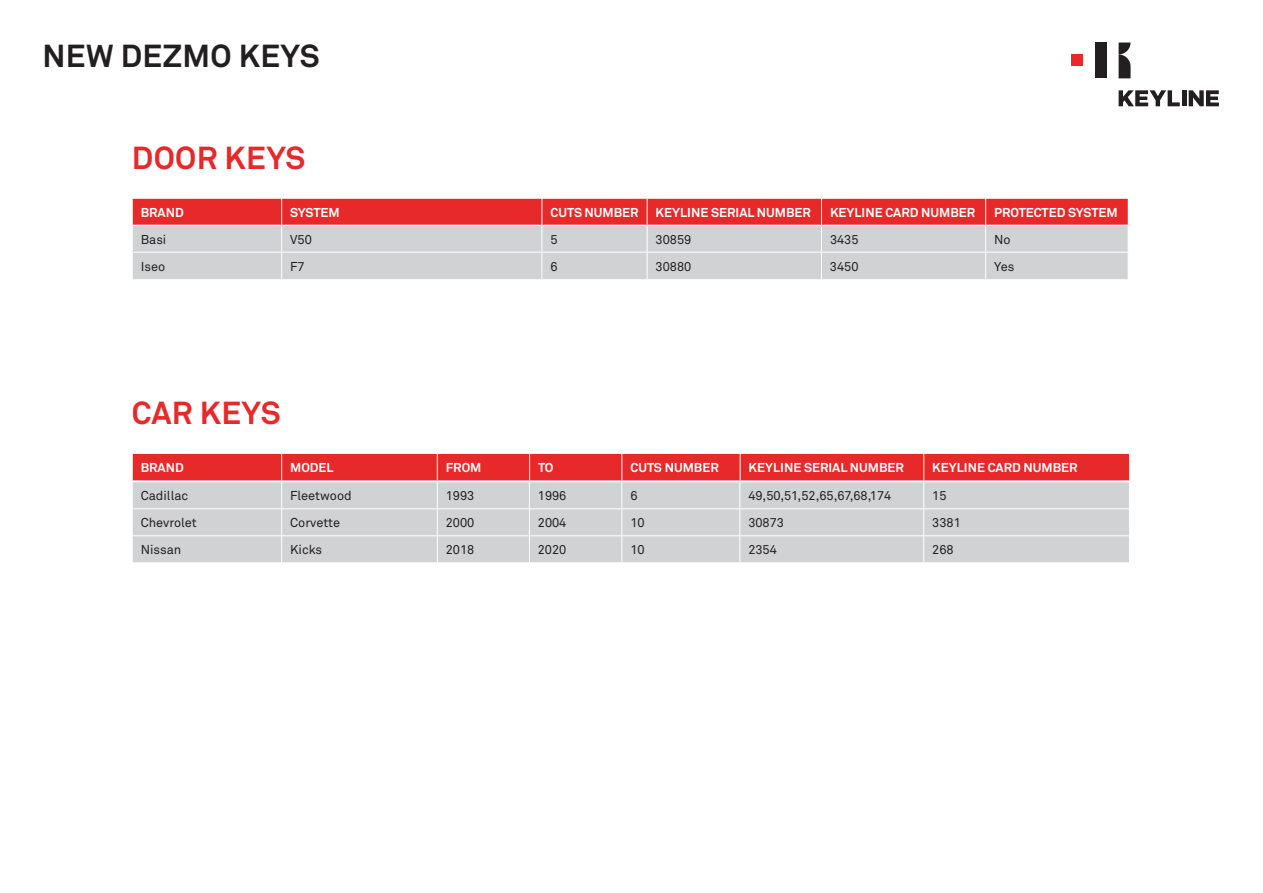
<style>
.page{position:relative;width:1263px;height:893px;background:#fff}
.page>*{position:absolute;margin:0;border:0;box-sizing:border-box;transform-origin:0 0}
.t1{font:700 31.5px "Akkurat Pro";letter-spacing:.01em;color:#e7292a}
.t2{font:700 31.5px "Akkurat Pro";letter-spacing:.01em;color:#231f20}
.t3{font:12.75px "Akkurat Pro";color:#231f20}
.t4{font:700 12.75px "Akkurat Pro";color:#fff}
</style>
<div class="page">
<svg style="left:1118px;top:43px;width:12px;height:35px"></svg>
<div style="left:1095px;top:43px;width:12px;height:35px;background:#231f20"></div>
<div style="left:1071px;top:54px;width:12px;height:12px;background:#e7292a"></div>
<svg style="left:1118px;top:90px;width:62px;height:16px"></svg>
<hr style="left:1182px;top:90px;width:4px;height:16px;background:#231f20">
<svg style="left:1189px;top:90px;width:30px;height:16px"></svg>
<svg style="left:132px;top:199px;width:996px;height:80px;background:#d99d9f"></svg>
<svg style="left:132px;top:454px;width:998px;height:108px;background:#d8aaac"></svg>
<hr style="left:924px;top:535px;width:205px;height:1px;background:#fff">
<h1 class="t2" style="left:43px;top:37px;width:279px">NEW DEZMO KEYS</h1>
<h1 class="t1" style="left:132px;top:139px;width:175px">DOOR KEYS</h1>
<p class="t4" style="left:141px;top:205px;width:45px">BRAND</p>
<p class="t4" style="left:290px;top:205px;width:51px">SYSTEM</p>
<p class="t4" style="left:550px;top:205px;width:90px">CUTS NUMBER</p>
<p class="t4" style="left:656px;top:205px;width:157px">KEYLINE SERIAL NUMBER</p>
<p class="t4" style="left:830px;top:205px;width:147px">KEYLINE CARD NUMBER</p>
<p class="t4" style="left:994px;top:205px;width:125px">PROTECTED SYSTEM</p>
<p class="t3" style="left:141px;top:232px;width:27px">Basi</p>
<p class="t3" style="left:290px;top:232px;width:23px">V50</p>
<p class="t3" style="left:550px;top:232px;width:9px">5</p>
<p class="t3" style="left:656px;top:232px;width:37px">30859</p>
<p class="t3" style="left:830px;top:232px;width:30px">3435</p>
<p class="t3" style="left:994px;top:232px;width:18px">No</p>
<p class="t3" style="left:141px;top:259px;width:26px">Iseo</p>
<p class="t3" style="left:290px;top:259px;width:16px">F7</p>
<p class="t3" style="left:550px;top:259px;width:9px">6</p>
<p class="t3" style="left:656px;top:259px;width:37px">30880</p>
<p class="t3" style="left:830px;top:259px;width:30px">3450</p>
<p class="t3" style="left:994px;top:259px;width:22px">Yes</p>
<h1 class="t1" style="left:132px;top:394px;width:150px">CAR KEYS</h1>
<p class="t4" style="left:141px;top:460px;width:45px">BRAND</p>
<p class="t4" style="left:290px;top:460px;width:45px">MODEL</p>
<p class="t4" style="left:446px;top:460px;width:37px">FROM</p>
<p class="t4" style="left:538px;top:460px;width:17px">TO</p>
<p class="t4" style="left:630px;top:460px;width:90px">CUTS NUMBER</p>
<p class="t4" style="left:749px;top:460px;width:157px">KEYLINE SERIAL NUMBER</p>
<p class="t4" style="left:932px;top:460px;width:147px">KEYLINE CARD NUMBER</p>
<p class="t3" style="left:141px;top:488px;width:49px">Cadillac</p>
<p class="t3" style="left:290px;top:488px;width:63px">Fleetwood</p>
<p class="t3" style="left:446px;top:488px;width:30px">1993</p>
<p class="t3" style="left:538px;top:488px;width:30px">1996</p>
<p class="t3" style="left:630px;top:488px;width:9px">6</p>
<p class="t3" style="left:748px;top:488px;width:144px">49,50,51,52,65,67,68,174</p>
<p class="t3" style="left:932px;top:488px;width:16px">15</p>
<p class="t3" style="left:141px;top:515px;width:58px">Chevrolet</p>
<p class="t3" style="left:290px;top:515px;width:51px">Corvette</p>
<p class="t3" style="left:446px;top:515px;width:30px">2000</p>
<p class="t3" style="left:538px;top:515px;width:30px">2004</p>
<p class="t3" style="left:630px;top:515px;width:16px">10</p>
<p class="t3" style="left:748px;top:515px;width:37px">30873</p>
<p class="t3" style="left:932px;top:515px;width:30px">3381</p>
<p class="t3" style="left:141px;top:542px;width:42px">Nissan</p>
<p class="t3" style="left:290px;top:542px;width:34px">Kicks</p>
<p class="t3" style="left:446px;top:542px;width:30px">2018</p>
<p class="t3" style="left:538px;top:542px;width:30px">2020</p>
<p class="t3" style="left:630px;top:542px;width:16px">10</p>
<p class="t3" style="left:748px;top:542px;width:30px">2354</p>
<p class="t3" style="left:932px;top:542px;width:23px">268</p>
</div>
